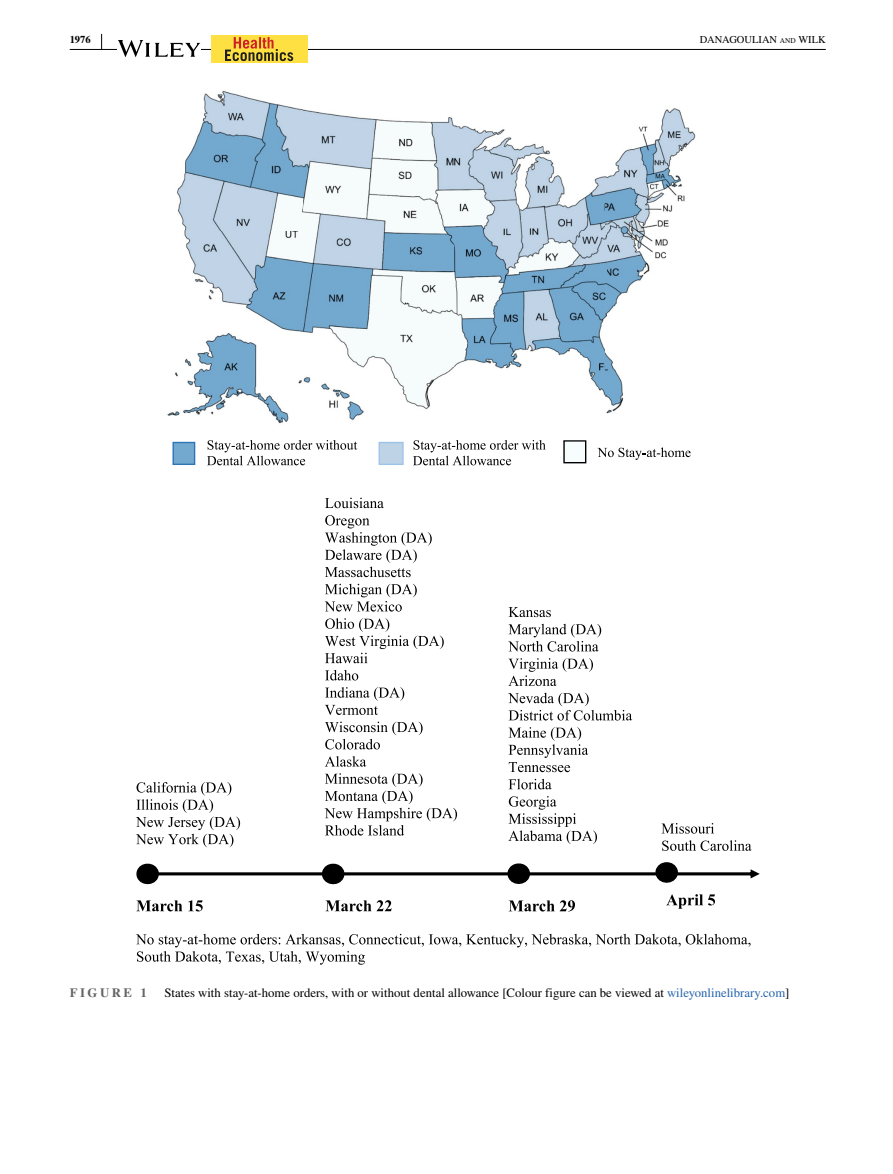
<style>
.page{position:relative;width:893px;height:1174px;background:#fff}
.page>*{position:absolute;margin:0;border:0;box-sizing:border-box;transform-origin:0 0}
.t1{font:12.75px "STIX";color:#000}
.t2{font:700 12.75px "STIX";letter-spacing:.2em;color:#636466}
.t3{font:10.5px "STIX";color:#000}
.t4{font:700 10.5px "STIX";color:#000}
.s1{font-size:7.35px}
.s2{color:#2564af}
</style>
<div class="page">
<hr style="left:70px;top:49px;width:756px;height:1px;background:#000">
<img style="left:167px;top:90px;width:529px;height:334px">
<svg style="left:172px;top:442px;width:23px;height:23px"></svg>
<svg style="left:207px;top:440px;width:150px;height:25px"></svg>
<svg style="left:379px;top:442px;width:25px;height:23px"></svg>
<svg style="left:413px;top:440px;width:133px;height:25px"></svg>
<svg style="left:563px;top:440px;width:23px;height:23px"></svg>
<svg style="left:597px;top:447px;width:94px;height:13px"></svg>
<svg style="left:661px;top:823px;width:53px;height:10px"></svg>
<svg style="left:662px;top:840px;width:89px;height:11px"></svg>
<svg style="left:136px;top:862px;width:624px;height:23px"></svg>
<svg style="left:136px;top:900px;width:67px;height:11px"></svg>
<svg style="left:325px;top:900px;width:67px;height:11px"></svg>
<svg style="left:509px;top:900px;width:66px;height:11px"></svg>
<svg style="left:666px;top:894px;width:49px;height:14px"></svg>
<svg style="left:136px;top:782px;width:104px;height:65px"></svg>
<svg style="left:325px;top:497px;width:59px;height:11px"></svg>
<svg style="left:325px;top:515px;width:107px;height:62px"></svg>
<svg style="left:324px;top:584px;width:93px;height:27px"></svg>
<svg style="left:325px;top:618px;width:119px;height:45px"></svg>
<svg style="left:325px;top:670px;width:33px;height:10px"></svg>
<svg style="left:325px;top:687px;width:79px;height:28px"></svg>
<svg style="left:325px;top:721px;width:98px;height:28px"></svg>
<svg style="left:325px;top:756px;width:41px;height:10px"></svg>
<svg style="left:324px;top:773px;width:133px;height:62px"></svg>
<svg style="left:508px;top:607px;width:43px;height:10px"></svg>
<svg style="left:508px;top:624px;width:93px;height:27px"></svg>
<svg style="left:508px;top:658px;width:85px;height:28px"></svg>
<svg style="left:508px;top:692px;width:124px;height:28px"></svg>
<svg style="left:508px;top:727px;width:80px;height:45px"></svg>
<svg style="left:508px;top:779px;width:44px;height:10px"></svg>
<svg style="left:508px;top:796px;width:89px;height:48px"></svg>
<svg style="left:136px;top:934px;width:614px;height:30px"></svg>
<svg style="left:118px;top:40px;width:82px;height:17px"></svg>
<div style="left:211px;top:35px;width:96px;height:27px;background:#fee042"></div>
<svg style="left:225px;top:37px;width:68px;height:24px"></svg>
<svg style="left:101px;top:34px;width:1px;height:15px"></svg>
<p class="t4" style="left:70px;top:34px;width:22px">1976</p>
<p class="t3" style="left:700px;top:33px;width:87px">DANAGOULIAN <span class="s1">and</span></p>
<p class="t3" style="left:798px;top:33px;width:29px">WILK</p>
<p class="t2" style="left:70px;top:985px;width:78px">FIGURE 1</p>
<p class="t1" style="left:165px;top:983px;width:626px">States with stay-at-home orders, with or without dental allowance [Colour figure can be viewed at <span class="s2">wileyonlinelibrary.com</span>]</p>
</div>
